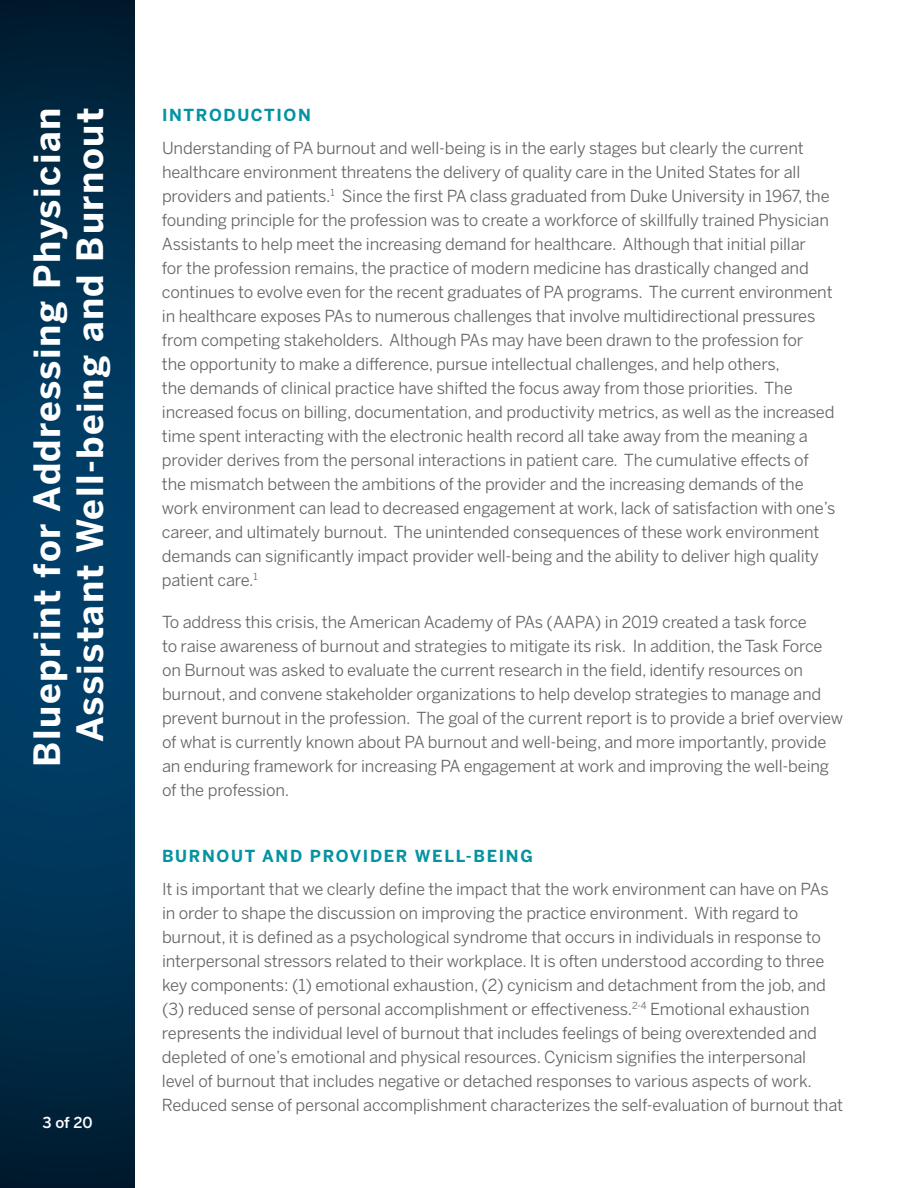
<style>
.page{position:relative;width:918px;height:1188px;background:#fff}
.page>*{position:absolute;margin:0;border:0;box-sizing:border-box;transform-origin:0 0}
.t1{font:700 36px/43.2px "Benton Sans";letter-spacing:.04em;color:#fff;text-align:right}
.t2{font:16.5px/24px "Benton Sans";letter-spacing:-.01em;color:#636466}
.t3{font:700 16.5px "Benton Sans";letter-spacing:.1em;color:#0493a1}
.t4{font:500 15px "Benton Sans";color:#fff}
</style>
<div class="page">
<svg style="left:0;top:0;width:135px;height:1188px;background:#003153"></svg>
<h1 class="t1" style="left:25px;top:767px;width:660px;rotate:-90deg">Blueprint for Addressing Physician<br>Assistant Well-being and Burnout</h1>
<p class="t3" style="left:162px;top:105px;width:150px">INTRODUCTION</p>
<p class="t2" style="left:162px;top:136px;width:675px">Understanding of PA burnout and well-being is in the early stages but clearly the current healthcare environment threatens the delivery of quality care in the United States for all providers and patients.<sup>1</sup> Since the first PA class graduated from Duke University in 1967, the founding principle for the profession was to create a workforce of skillfully trained Physician Assistants to help meet the increasing demand for healthcare. Although that initial pillar<br>for the profession remains, the practice of modern medicine has drastically changed and continues to evolve even for the recent graduates of PA programs. The current environment in healthcare exposes PAs to numerous challenges that involve multidirectional pressures from competing stakeholders. Although PAs may have been drawn to the profession for<br>the opportunity to make a difference, pursue intellectual challenges, and help others,<br>the demands of clinical practice have shifted the focus away from those priorities. The increased focus on billing, documentation, and productivity metrics, as well as the increased time spent interacting with the electronic health record all take away from the meaning a provider derives from the personal interactions in patient care. The cumulative effects of the mismatch between the ambitions of the provider and the increasing demands of the work environment can lead to decreased engagement at work, lack of satisfaction with one’s career, and ultimately burnout. The unintended consequences of these work environment demands can significantly impact provider well-being and the ability to deliver high quality patient care.<sup>1</sup></p>
<p class="t2" style="left:162px;top:610px;width:683px">To address this crisis, the American Academy of PAs (AAPA) in 2019 created a task force<br>to raise awareness of burnout and strategies to mitigate its risk. In addition, the Task Force on Burnout was asked to evaluate the current research in the field, identify resources on burnout, and convene stakeholder organizations to help develop strategies to manage and prevent burnout in the profession. The goal of the current report is to provide a brief overview of what is currently known about PA burnout and well-being, and more importantly, provide an enduring framework for increasing PA engagement at work and improving the well-being of the profession.</p>
<p class="t4" style="left:43px;top:1114px;width:52px">3 of 20</p>
<p class="t3" style="left:162px;top:846px;width:373px">BURNOUT AND PROVIDER WELL-BEING</p>
<p class="t2" style="left:162px;top:877px;width:683px">It is important that we clearly define the impact that the work environment can have on PAs in order to shape the discussion on improving the practice environment. With regard to burnout, it is defined as a psychological syndrome that occurs in individuals in response to interpersonal stressors related to their workplace. It is often understood according to three key components: (1) emotional exhaustion, (2) cynicism and detachment from the job, and (3) reduced sense of personal accomplishment or effectiveness.<sup>2-4</sup> Emotional exhaustion represents the individual level of burnout that includes feelings of being overextended and depleted of one’s emotional and physical resources. Cynicism signifies the interpersonal level of burnout that includes negative or detached responses to various aspects of work.<br>Reduced sense of personal accomplishment characterizes the self-evaluation of burnout that</p>
</div>
